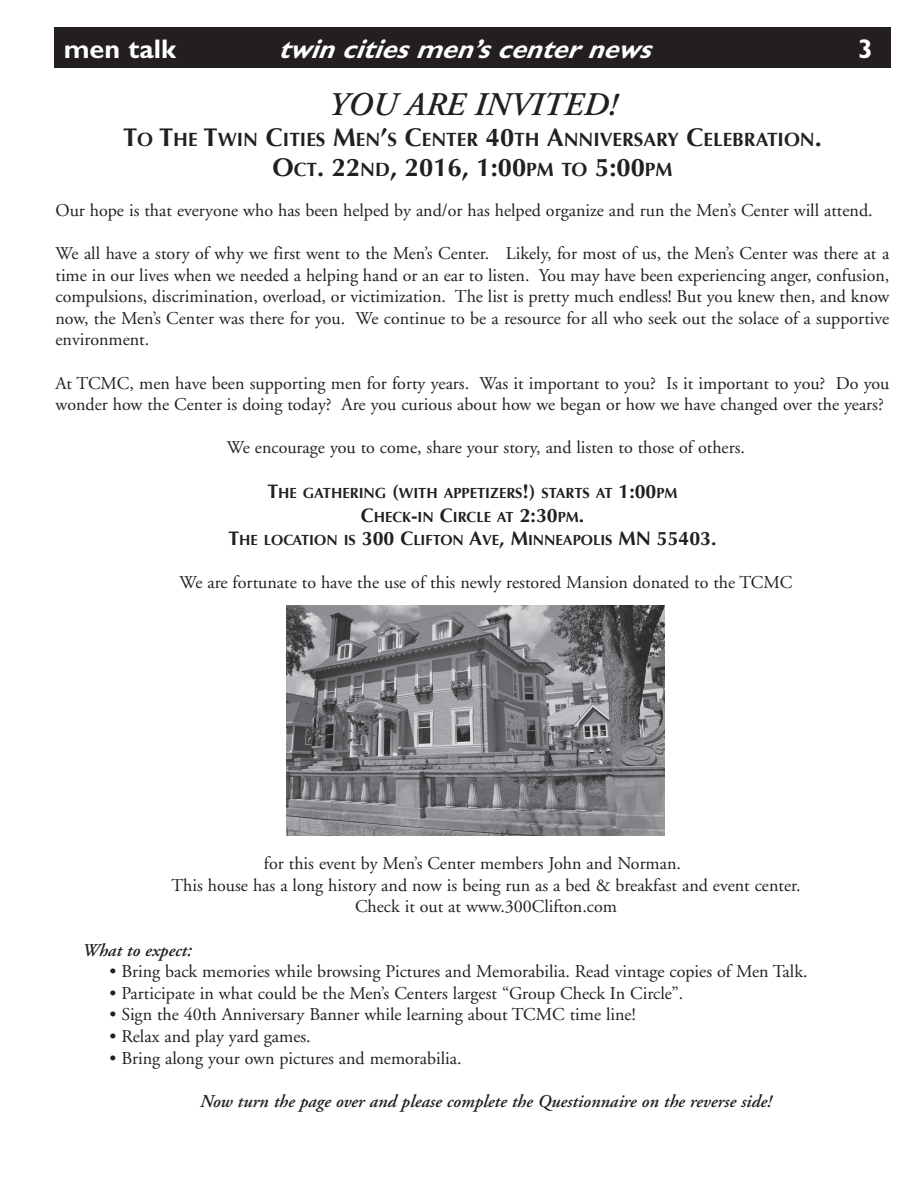
<style>
.page{position:relative;width:918px;height:1188px;background:#fff}
.page>*{position:absolute;margin:0;border:0;box-sizing:border-box;transform-origin:0 0}
.t1{font:italic 600 33px "Adobe Garamond";color:#231f20}
.t2{font:italic 700 27px "Gill Sans";color:#fff}
.t3{font:700 27px "Gill Sans";color:#fff}
.t4{font:700 25.5px "Optima";color:#231f20}
.t5{font:700 19.2px "Optima";color:#231f20}
.t6{font:18px/21.6px "Adobe Garamond";color:#231f20;text-align:justify}
.t7{font:italic 600 18px "Adobe Garamond";color:#231f20}
.t8{font:700 14.7px/23.4px "Optima";color:#231f20;text-align:center}
.s1{font-size:25.5px}
.s2{font-size:19.2px}
.s3{font-size:19.5px}
</style>
<div class="page">
<div style="left:54px;top:27px;width:837px;height:41px;background:#231f20"></div>
<img style="left:286px;top:605px;width:378px;height:231px">
<h2 class="t3" style="left:64px;top:33px;width:114px">men talk</h2>
<h2 class="t2" style="left:278px;top:33px;width:385px">twincitiesmen’scenternews</h2>
<h2 class="t3" style="left:858px;top:33px;width:16px">3</h2>
<h1 class="t1" style="left:328px;top:86px;width:290px">YOU ARE INVITED!</h1>
<p class="t5" style="left:123px;top:128px;width:700px"><span class="s1">T</span>O <span class="s1">T</span>HE <span class="s1">T</span>WIN <span class="s1">C</span>ITIES <span class="s1">M</span>EN<span class="s1">’</span>S <span class="s1">C</span>ENTER <span class="s1">40</span>TH <span class="s1">A</span>NNIVERSARY <span class="s1">C</span>ELEBRATION<span class="s1">.</span></p>
<h3 class="t4" style="left:272px;top:153px;width:400px">O<span class="s2">CT</span>. 22<span class="s2">ND</span>, 2016, 1:00<span class="s2">PM TO</span> 5:00<span class="s2">PM</span></h3>
<p class="t6" style="left:56px;top:200px;width:819px">Our hope is that everyone who has been helped by and/or has helped organize and run the Men’s Center will attend.</p>
<p class="t6" style="left:56px;top:243px;width:835px">We all have a story of why we first went to the Men’s Center. Likely, for most of us, the Men’s Center was there at a time in our lives when we needed a helping hand or an ear to listen. You may have been experiencing anger, confusion, compulsions, discrimination, overload, or victimization. The list is pretty much endless! But you knew then, and know now, the Men’s Center was there for you. We continue to be a resource for all who seek out the solace of a supportive environment.</p>
<p class="t6" style="left:56px;top:373px;width:836px">At TCMC, men have been supporting men for forty years. Was it important to you? Is it important to you? Do you wonder how the Center is doing today? Are you curious about how we began or how we have changed over the years?</p>
<p class="t6" style="left:227px;top:437px;width:520px">We encourage you to come, share your story, and listen to those of others.</p>
<p class="t8" style="left:228px;top:482px;width:490px"><span class="s3">T</span>HE GATHERING <span class="s3">(</span>WITH APPETIZERS<span class="s3">!)</span> STARTS AT <span class="s3">1:00</span>PM<br><span class="s3">C</span>HECK<span class="s3">-</span>IN <span class="s3">C</span>IRCLE AT <span class="s3">2:30</span>PM<span class="s3">.<br>T</span>HE LOCATION IS <span class="s3">300 C</span>LIFTON <span class="s3">A</span>VE<span class="s3">, M</span>INNEAPOLIS <span class="s3">MN 55403.</span></p>
<p class="t6" style="left:180px;top:572px;width:614px">We are fortunate to have the use of this newly restored Mansion donated to the TCMC</p>
<p class="t6" style="left:264px;top:853px;width:419px">for this event by Men’s Center members John and Norman.</p>
<p class="t6" style="left:171px;top:875px;width:631px">This house has a long history and now is being run as a bed &amp; breakfast and event center.</p>
<p class="t6" style="left:355px;top:896px;width:263px">Check it out at www.300Clifton.com</p>
<p class="t7" style="left:83px;top:940px;width:111px">What to expect:</p>
<p class="t6" style="left:83px;top:961px;width:727px">➢ • Bring back memories while browsing Pictures and Memorabilia. Read vintage copies of Men Talk.</p>
<p class="t6" style="left:83px;top:983px;width:602px">➢ • Participate in what could be the Men’s Centers largest “Group Check In Circle”.</p>
<p class="t6" style="left:83px;top:1004px;width:555px">➢ • Sign the 40th Anniversary Banner while learning about TCMC time line!</p>
<p class="t6" style="left:83px;top:1026px;width:230px">➢ • Relax and play yard games.</p>
<p class="t6" style="left:83px;top:1048px;width:381px">➢ • Bring along your own pictures and memorabilia.</p>
<p class="t7" style="left:200px;top:1091px;width:573px">Now turn the page over and please complete the Questionnaire on the reverse side!</p>
</div>
